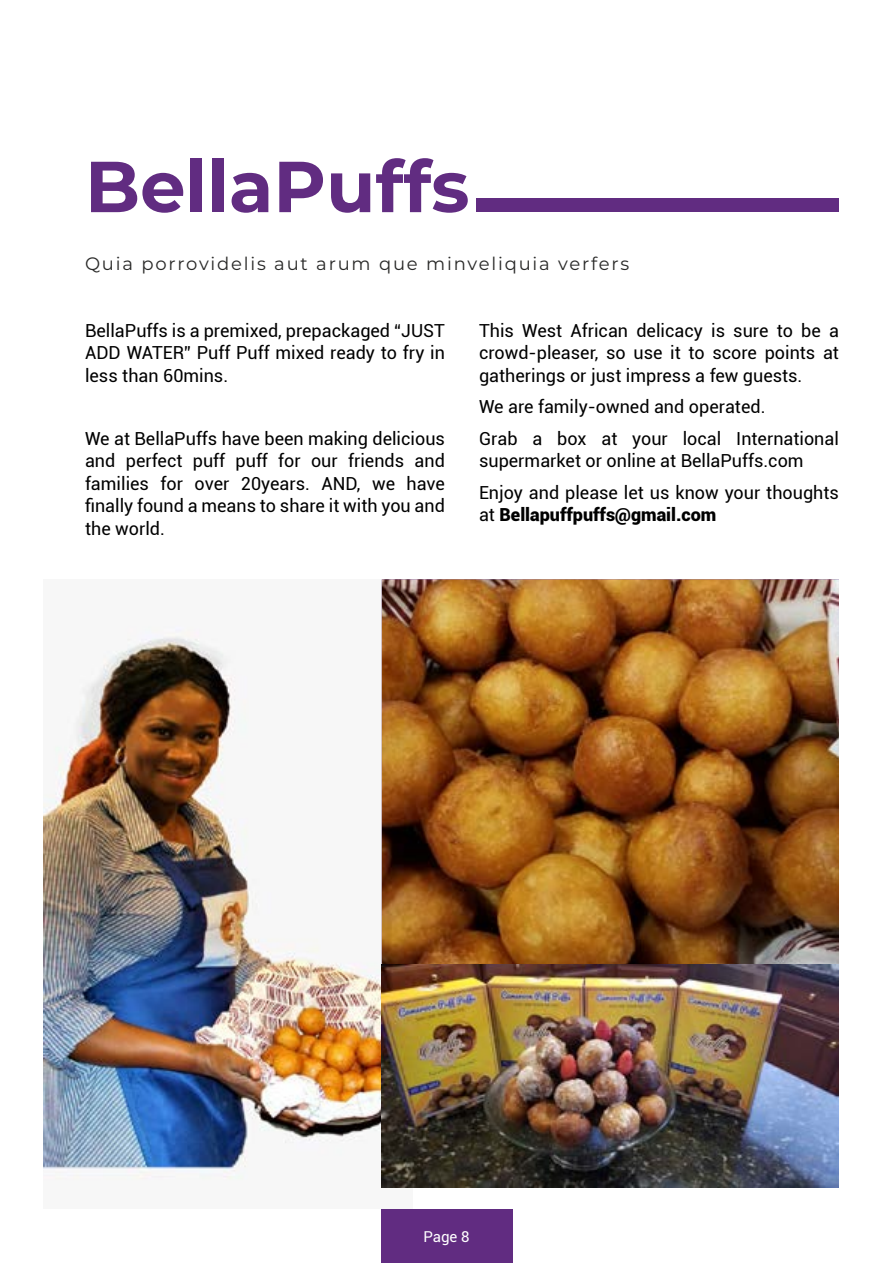
<style>
.page{position:relative;width:893px;height:1263px;background:#fff}
.page>*{position:absolute;margin:0;border:0;box-sizing:border-box;transform-origin:0 0}
.t1{font:700 72px "Montserrat";color:#612c81}
.t2{font:18px/22.5px "Roboto";color:#000;text-align:justify}
.t3{font:18px "Montserrat";letter-spacing:.1em;color:#282827}
.t4{font:900 18px "Roboto";color:#000}
.t5{font:15px "Roboto";color:#fff}
.s1{font-weight:400}
</style>
<div class="page">
<img style="left:44px;top:579px;width:369px;height:609px">
<img style="left:382px;top:579px;width:457px;height:608px">
<div style="left:381px;top:1209px;width:131px;height:54px;background:#612c81"></div>
<div style="left:477px;top:199px;width:362px;height:13px;background:#612c81"></div>
<h1 class="t1" style="left:85px;top:135px;width:386px">BellaPuffs</h1>
<p class="t3" style="left:85px;top:252px;width:546px">Quia porrovidelis aut arum que minveliquia verfers</p>
<p class="t2" style="left:85px;top:318px;width:361px">BellaPuffs is a premixed, prepackaged “JUST ADD WATER” Puff Puff mixed ready to fry in less than 60mins.</p>
<p class="t2" style="left:85px;top:426px;width:361px">We at BellaPuffs have been making delicious and perfect puff puff for our friends and families for over 20years. AND, we have finally found a means to share it with you and the world.</p>
<p class="t2" style="left:479px;top:318px;width:361px">This West African delicacy is sure to be a crowd-pleaser, so use it to score points at gatherings or just impress a few guests.</p>
<p class="t2" style="left:479px;top:390px;width:361px;line-height:31.5px">We are family-owned and operated.<br>Grab a box at your local International</p>
<p class="t2" style="left:479px;top:444px;width:361px;line-height:31.5px">supermarket or online at BellaPuffs.com<br>Enjoy and please let us know your thoughts</p>
<p class="t4" style="left:479px;top:502px;width:239px"><span class="s1">at</span> Bellapuffpuffs@gmail.com</p>
<p class="t5" style="left:423px;top:1226px;width:48px">Page 8</p>
</div>
